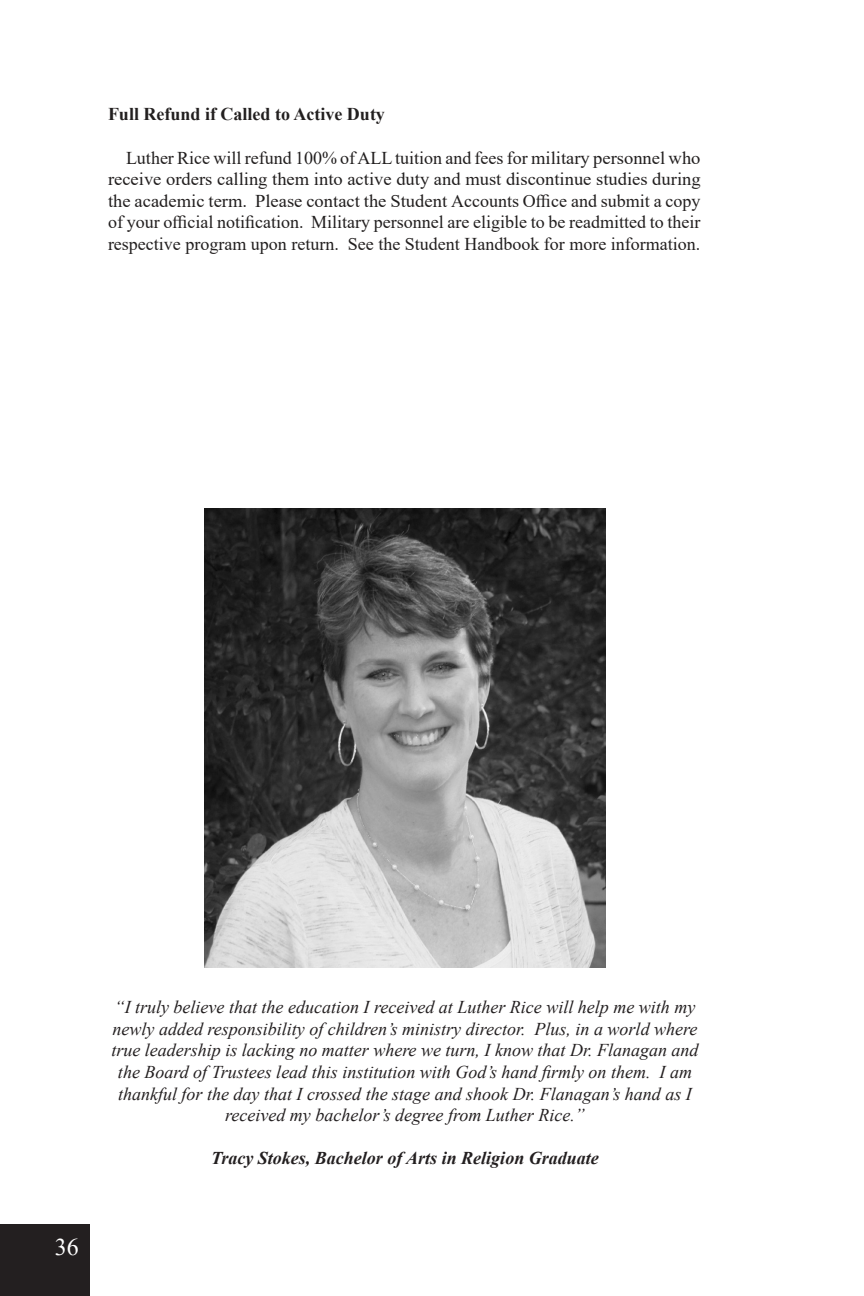
<style>
.page{position:relative;width:864px;height:1296px;background:#fff}
.page>*{position:absolute;margin:0;border:0;box-sizing:border-box;transform-origin:0 0}
.t1{font:24px "Times New Roman";color:#fff}
.t2{font:italic 18px/21.6px "Times New Roman";color:#231f20;text-align:center}
.t3{font:18px/21.6px "Times New Roman";color:#221f1f;text-align:justify}
.t4{font:italic 700 18px "Times New Roman";color:#231f20}
.t5{font:700 18px "Times New Roman";color:#221f1f}
</style>
<div class="page">
<div style="left:0;top:1224px;width:90px;height:72px;background:#231f20"></div>
<img style="left:205px;top:508px;width:400px;height:460px">
<p class="t5" style="left:108px;top:101px;width:278px">Full Refund if Called to Active Duty</p>
<p class="t3" style="left:108px;top:146px;width:594px;text-indent:18px">Luther Rice will refund 100% ofALLtuition and fees for military personnel who receive orders calling them into active duty and must discontinue studies during the academic term. Please contact the Student Accounts Office and submit a copy of your official notification. Military personnel are eligible to be readmitted to their respective program upon return. See the Student Handbook for more information.</p>
<p class="t1" style="left:55px;top:1230px;width:25px">36</p>
<p class="t2" style="left:111px;top:996px;width:589px">“I truly believe that the education I received at Luther Rice will help me with my newly added responsibility of children’s ministry director. Plus, in a world where true leadership is lacking no matter where we turn, I know that Dr. Flanagan and the Board of Trustees lead this institution with God’s hand firmly on them. I am thankful for the day that I crossed the stage and shook Dr. Flanagan’s hand as I received my bachelor’s degree from Luther Rice.”</p>
<p class="t4" style="left:211px;top:1146px;width:389px">Tracy Stokes, Bachelor of Arts in Religion Graduate</p>
</div>
